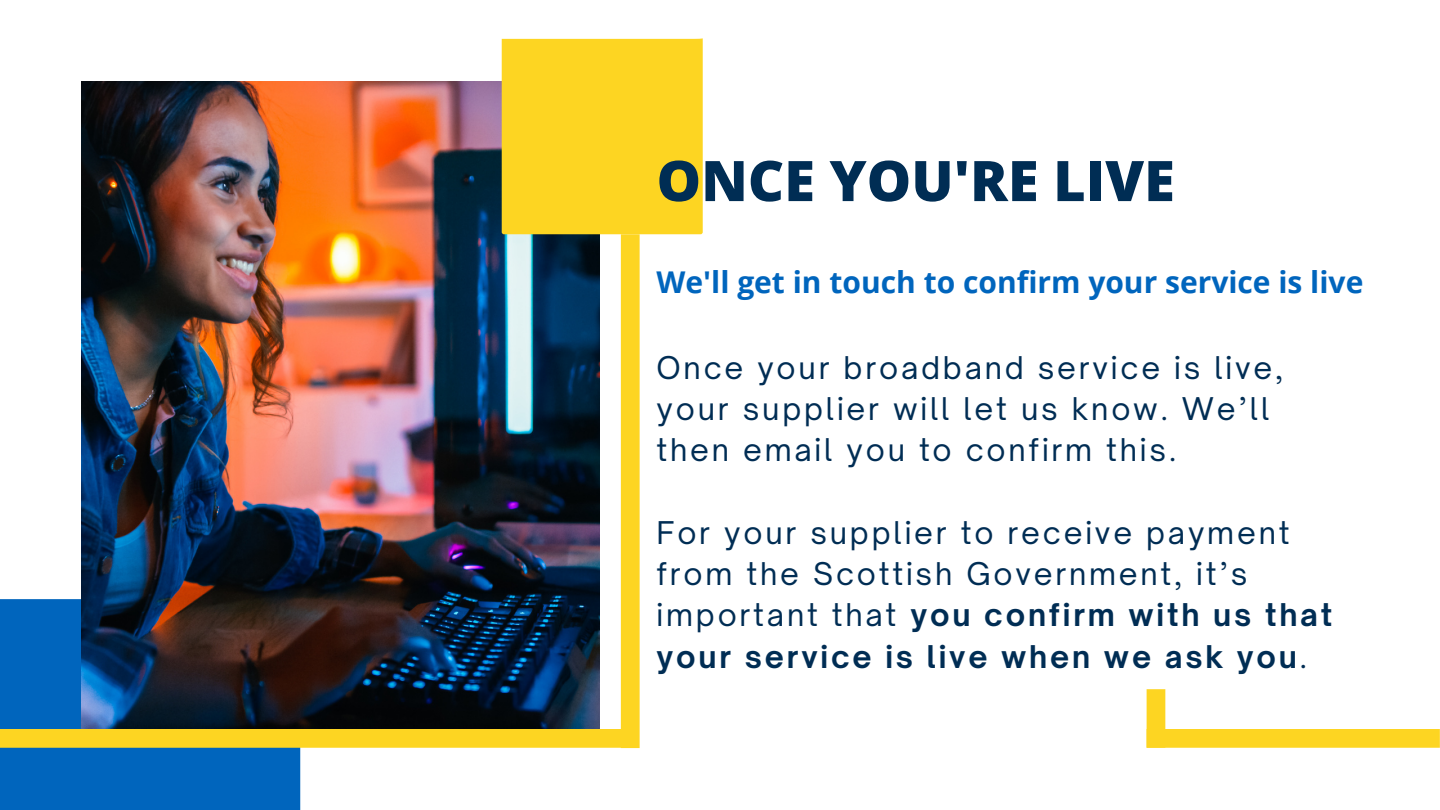
<style>
.page{position:relative;width:1440px;height:810px;background:#fff}
.page>*{position:absolute;margin:0;border:0;box-sizing:border-box;transform-origin:0 0}
.t1{font:800 56px "Open Sans";color:#002d54}
.t2{font:30px/41.2px "Open Sauce One";letter-spacing:.095em;color:#002d54}
.t3{font:700 30px "Open Sans";color:#0065bd}
.s1{font-weight:700}
</style>
<div class="page">
<div style="left:0;top:599px;width:300px;height:211px;background:#0065bd"></div>
<img style="left:81px;top:81px;width:518px;height:648px">
<div style="left:502px;top:39px;width:201px;height:195px;background:#fdd522"></div>
<div style="left:0;top:729px;width:630px;height:19px;background:#fdd522"></div>
<div style="left:621px;top:234px;width:19px;height:514px;background:#fdd522"></div>
<div style="left:1147px;top:729px;width:293px;height:19px;background:#fdd522"></div>
<svg style="left:502px;top:38px;width:201px;height:1px"></svg>
<div style="left:1147px;top:689px;width:18px;height:59px;background:#fdd522"></div>
<p class="t1" style="left:657px;top:141px;width:520px">ONCE YOU'RE LIVE</p>
<p class="t3" style="left:657px;top:261px;width:708px">We'll get in touch to confirm your service is live</p>
<p class="t2" style="left:657px;top:347px;width:628px">Once your broadband service is live, your supplier will let us know. We’ll then email you to confirm this.</p>
<p class="t2" style="left:657px;top:512px;width:677px">For your supplier to receive payment from the Scottish Government, it’s important that <span class="s1">you confirm with us that your service is live when we ask you</span>.</p>
</div>
